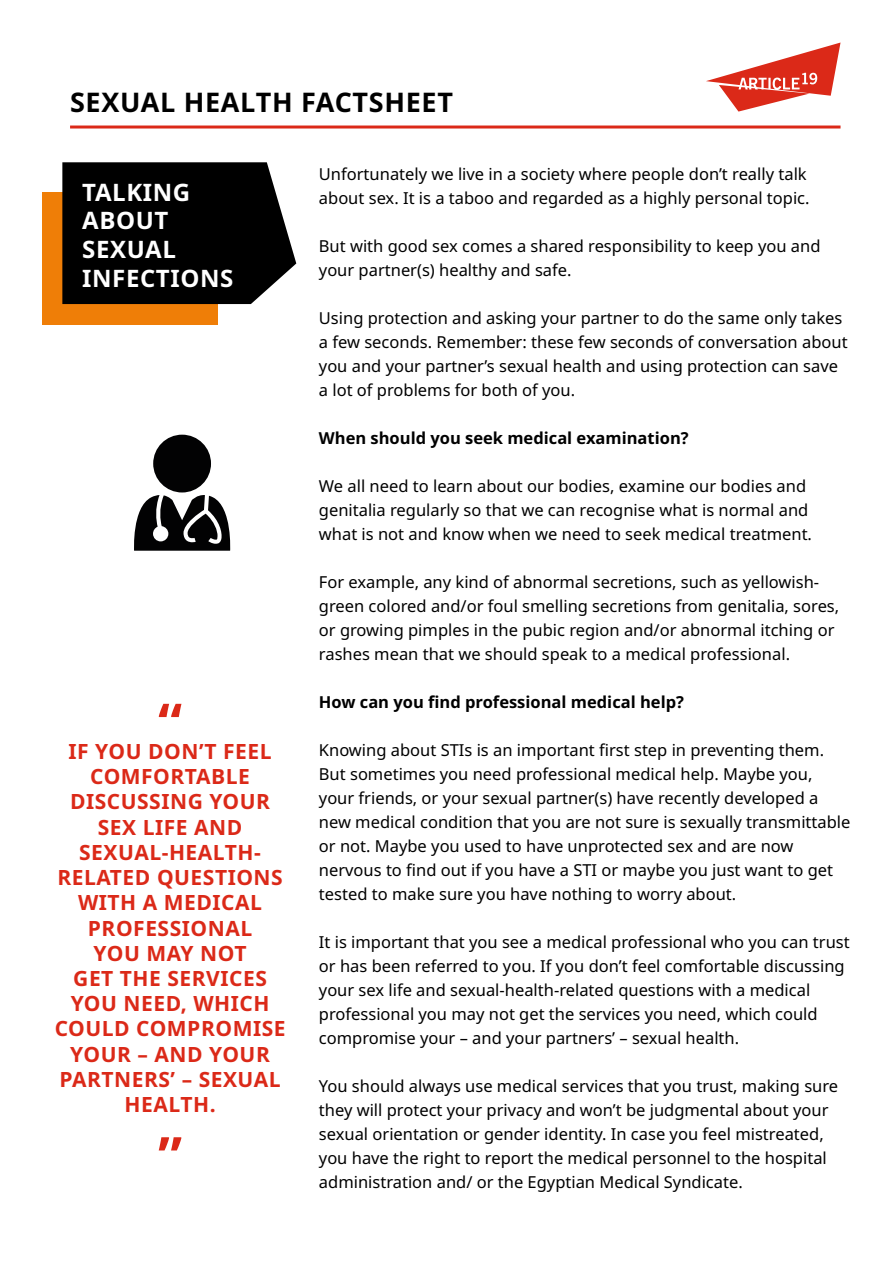
<style>
.page{position:relative;width:893px;height:1263px;background:#fff}
.page>*{position:absolute;margin:0;border:0;box-sizing:border-box;transform-origin:0 0}
.t1{font:700 54px "Noto Sans";color:#db2918}
.t2{font:700 27px "Noto Sans";letter-spacing:.025em;color:#000}
.t3{font:700 24px/28.8px "Noto Sans";letter-spacing:.025em;color:#fff}
.t4{font:700 21px/25.2px "Noto Sans";letter-spacing:.025em;color:#db2918;text-align:center}
.t5{font:16.5px/24px "Noto Sans";color:#000}
.t6{font:700 16.5px "Noto Sans";color:#000}
</style>
<div class="page">
<div style="left:43px;top:192px;width:175px;height:132px;background:#ef7e07"></div>
<svg style="left:62px;top:162px;width:234px;height:142px;background:#121212"></svg>
<svg style="left:706px;top:43px;width:134px;height:69px"></svg>
<hr style="left:70px;top:126px;width:770px;height:3px;background:#db2918">
<div style="left:153px;top:435px;width:58px;height:57px;background:#020203;border-radius:50%"></div>
<svg style="left:134px;top:495px;width:97px;height:56px"></svg>
<h2 class="t2" style="left:70px;top:83px;width:384px">SEXUAL HEALTH FACTSHEET</h2>
<h3 class="t3" style="left:82px;top:178px;width:153px">TALKING<br>ABOUT<br>SEXUAL<br>INFECTIONS</h3>
<h1 class="t1" style="left:158px;top:685px;width:26px">“</h1>
<p class="t4" style="left:55px;top:739px;width:232px">IF YOU DON’T FEEL<br>COMFORTABLE<br>DISCUSSING YOUR<br>SEX LIFE AND<br>SEXUAL-HEALTH-<br>RELATED QUESTIONS<br>WITH A MEDICAL<br>PROFESSIONAL<br>YOU MAY NOT<br>GET THE SERVICES<br>YOU NEED, WHICH<br>COULD COMPROMISE<br>YOUR – AND YOUR<br>PARTNERS’ – SEXUAL<br>HEALTH.</p>
<h1 class="t1" style="left:182px;top:1170px;width:26px;rotate:-180deg">“</h1>
<p class="t5" style="left:319px;top:162px;width:492px">Unfortunately we live in a society where people don’t really talk about sex. It is a taboo and regarded as a highly personal topic.</p>
<p class="t5" style="left:319px;top:234px;width:503px">But with good sex comes a shared responsibility to keep you and your partner(s) healthy and safe.</p>
<p class="t5" style="left:319px;top:306px;width:530px">Using protection and asking your partner to do the same only takes a few seconds. Remember: these few seconds of conversation about you and your partner’s sexual health and using protection can save a lot of problems for both of you.</p>
<p class="t6" style="left:319px;top:426px;width:371px">When should you seek medical examination?</p>
<p class="t5" style="left:319px;top:474px;width:495px">We all need to learn about our bodies, examine our bodies and genitalia regularly so that we can recognise what is normal and what is not and know when we need to seek medical treatment.</p>
<p class="t5" style="left:319px;top:570px;width:522px">For example, any kind of abnormal secretions, such as yellowish&shy;green colored and/or foul smelling secretions from genitalia, sores, or growing pimples in the pubic region and/or abnormal itching or rashes mean that we should speak to a medical professional.</p>
<p class="t6" style="left:319px;top:690px;width:367px">How can you find professional medical help?</p>
<p class="t5" style="left:319px;top:738px;width:533px">Knowing about STIs is an important first step in preventing them.<br>But sometimes you need professional medical help. Maybe you, your friends, or your sexual partner(s) have recently developed a new medical condition that you are not sure is sexually transmittable or not. Maybe you used to have unprotected sex and are now nervous to find out if you have a STI or maybe you just want to get tested to make sure you have nothing to worry about.</p>
<p class="t5" style="left:319px;top:930px;width:532px">It is important that you see a medical professional who you can trust or has been referred to you. If you don’t feel comfortable discussing your sex life and sexual-health-related questions with a medical professional you may not get the services you need, which could compromise your – and your partners’ – sexual health.</p>
<p class="t5" style="left:319px;top:1074px;width:521px">You should always use medical services that you trust, making sure they will protect your privacy and won’t be judgmental about your sexual orientation or gender identity. In case you feel mistreated, you have the right to report the medical personnel to the hospital administration and/ or the Egyptian Medical Syndicate.</p>
</div>
